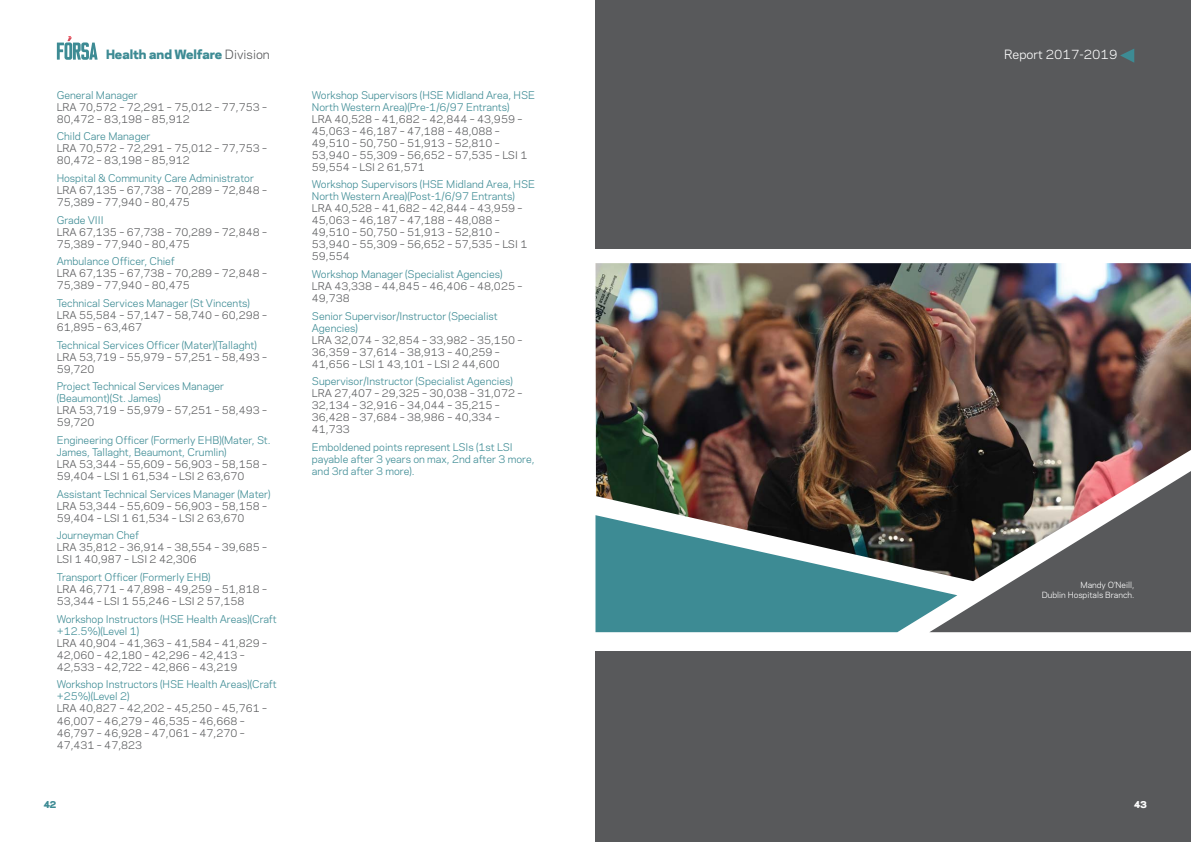
<style>
.page{position:relative;width:1191px;height:842px;background:#fff}
.page>*{position:absolute;margin:0;border:0;box-sizing:border-box;transform-origin:0 0}
.t1{font:800 12px "Polaris";color:#3d8b94}
.t2{font:12px "Polaris";color:#fff}
.t3{font:10px/12px "Polaris";color:#58595b}
.t4{font:10px/12px "Polaris";color:#3d8b94}
.t5{font:800 9px "Polaris";color:#fff}
.t6{font:800 9px "Polaris";color:#3d8b94}
.t7{font:8px/9.6px "Polaris";color:#fff;text-align:right}
.s1{font-weight:400;color:#58595b}
.s2{color:#3d8b94}
.s3{color:#58595b}
</style>
<div class="page">
<div style="left:595px;top:0;width:596px;height:842px;background:#58595b"></div>
<div style="left:595px;top:249px;width:596px;height:401px;background:#fff"></div>
<img style="left:595px;top:263px;width:596px;height:252px">
<svg style="left:595px;top:515px;width:334px;height:117px;background:#568a8f"></svg>
<svg style="left:929px;top:464px;width:262px;height:168px;background:#6d6868"></svg>
<svg style="left:1120px;top:49px;width:14px;height:14px"></svg>
<svg style="left:57px;top:36px;width:41px;height:24px"></svg>
<p class="t1" style="left:106px;top:48px;width:165px">Health and Welfare <span class="s1">Division</span></p>
<p class="t2" style="left:1004px;top:50px;width:115px">Report 2017-2019</p>
<p class="t3" style="left:57px;top:90px;width:212px"><span class="s2">General Manager<br></span>LRA 70,572 – 72,291 – 75,012 – 77,753 –<br>80,472 – 83,198 – 85,912</p>
<p class="t3" style="left:57px;top:131px;width:212px"><span class="s2">Child Care Manager<br></span>LRA 70,572 – 72,291 – 75,012 – 77,753 –<br>80,472 – 83,198 – 85,912</p>
<p class="t3" style="left:57px;top:173px;width:212px"><span class="s2">Hospital &amp; Community Care Administrator<br></span>LRA 67,135 – 67,738 – 70,289 – 72,848 –<br>75,389 – 77,940 – 80,475</p>
<p class="t3" style="left:57px;top:215px;width:212px"><span class="s2">Grade VIII<br></span>LRA 67,135 – 67,738 – 70,289 – 72,848 –<br>75,389 – 77,940 – 80,475</p>
<p class="t3" style="left:57px;top:256px;width:212px"><span class="s2">Ambulance Officer, Chief<br></span>LRA 67,135 – 67,738 – 70,289 – 72,848 –<br>75,389 – 77,940 – 80,475</p>
<p class="t3" style="left:57px;top:298px;width:212px"><span class="s2">Technical Services Manager (St Vincents)<br></span>LRA 55,584 – 57,147 – 58,740 – 60,298 –<br>61,895 – 63,467</p>
<p class="t4" style="left:57px;top:340px;width:212px">Technical Services Officer (Mater)(Tallaght)<br><span class="s3">LRA 53,719 – 55,979 – 57,251 – 58,493 –<br>59,720</span></p>
<p class="t4" style="left:57px;top:381px;width:212px">Project Technical Services Manager (Beaumont)(St. James)<br><span class="s3">LRA 53,719 – 55,979 – 57,251 – 58,493 –<br>59,720</span></p>
<p class="t4" style="left:57px;top:435px;width:215px">Engineering Officer (Formerly EHB)(Mater, St.<br>James, Tallaght, Beaumont, Crumlin)<br><span class="s3">LRA 53,344 – 55,609 – 56,903 – 58,158 – 59,404 – LSI 1 61,534 – LSI 2 63,670</span></p>
<p class="t3" style="left:57px;top:489px;width:215px"><span class="s2">Assistant Technical Services Manager (Mater)<br></span>LRA 53,344 – 55,609 – 56,903 – 58,158 –<br>59,404 – LSI 1 61,534 – LSI 2 63,670</p>
<p class="t3" style="left:57px;top:530px;width:212px"><span class="s2">Journeyman Chef<br></span>LRA 35,812 – 36,914 – 38,554 – 39,685 –<br>LSI 1 40,987 – LSI 2 42,306</p>
<p class="t3" style="left:57px;top:572px;width:212px"><span class="s2">Transport Officer (Formerly EHB)<br></span>LRA 46,771 – 47,898 – 49,259 – 51,818 –<br>53,344 – LSI 1 55,246 – LSI 2 57,158</p>
<p class="t3" style="left:57px;top:614px;width:221px"><span class="s2">Workshop Instructors (HSE Health Areas)(Craft +12.5%)(Level 1)<br></span>LRA 40,904 – 41,363 – 41,584 – 41,829 – 42,060 – 42,180 – 42,296 – 42,413 – 42,533 – 42,722 – 42,866 – 43,219</p>
<p class="t3" style="left:57px;top:679px;width:221px"><span class="s2">Workshop Instructors (HSE Health Areas)(Craft +25%)(Level 2)<br></span>LRA 40,827 – 42,202 – 45,250 – 45,761 –<br>46,007 – 46,279 – 46,535 – 46,668 –<br>46,797 – 46,928 – 47,061 – 47,270 –<br>47,431 – 47,823</p>
<p class="t3" style="left:312px;top:90px;width:225px"><span class="s2">Workshop Supervisors (HSE Midland Area, HSE North Western Area)(Pre-1/6/97 Entrants)<br></span>LRA 40,528 – 41,682 – 42,844 – 43,959 – 45,063 – 46,187 – 47,188 – 48,088 – 49,510 – 50,750 – 51,913 – 52,810 – 53,940 – 55,309 – 56,652 – 57,535 – LSI 1<br>59,554 – LSI 2 61,571</p>
<p class="t3" style="left:312px;top:179px;width:225px"><span class="s2">Workshop Supervisors (HSE Midland Area, HSE North Western Area)(Post-1/6/97 Entrants)<br></span>LRA 40,528 – 41,682 – 42,844 – 43,959 – 45,063 – 46,187 – 47,188 – 48,088 – 49,510 – 50,750 – 51,913 – 52,810 – 53,940 – 55,309 – 56,652 – 57,535 – LSI 1<br>59,554</p>
<p class="t3" style="left:312px;top:269px;width:212px"><span class="s2">Workshop Manager (Specialist Agencies)<br></span>LRA 43,338 – 44,845 – 46,406 – 48,025 –<br>49,738</p>
<p class="t3" style="left:312px;top:311px;width:212px"><span class="s2">Senior Supervisor/Instructor (Specialist<br>Agencies)<br></span>LRA 32,074 – 32,854 – 33,982 – 35,150 –<br>36,359 – 37,614 – 38,913 – 40,259 –<br>41,656 – LSI 1 43,101 – LSI 2 44,600</p>
<p class="t3" style="left:312px;top:376px;width:212px"><span class="s2">Supervisor/Instructor (Specialist Agencies)<br></span>LRA 27,407 – 29,325 – 30,038 – 31,072 –<br>32,134 – 32,916 – 34,044 – 35,215 –<br>36,428 – 37,684 – 38,986 – 40,334 –<br>41,733</p>
<p class="t4" style="left:312px;top:442px;width:224px">Emboldened points represent LSIs (1st LSI payable after 3 years on max, 2nd after 3 more, and 3rd after 3 more).</p>
<p class="t7" style="left:1041px;top:581px;width:94px">Mandy O’Neill,<br>Dublin Hospitals Branch.</p>
<p class="t6" style="left:44px;top:799px;width:14px">42</p>
<p class="t5" style="left:1134px;top:799px;width:14px">43</p>
</div>
